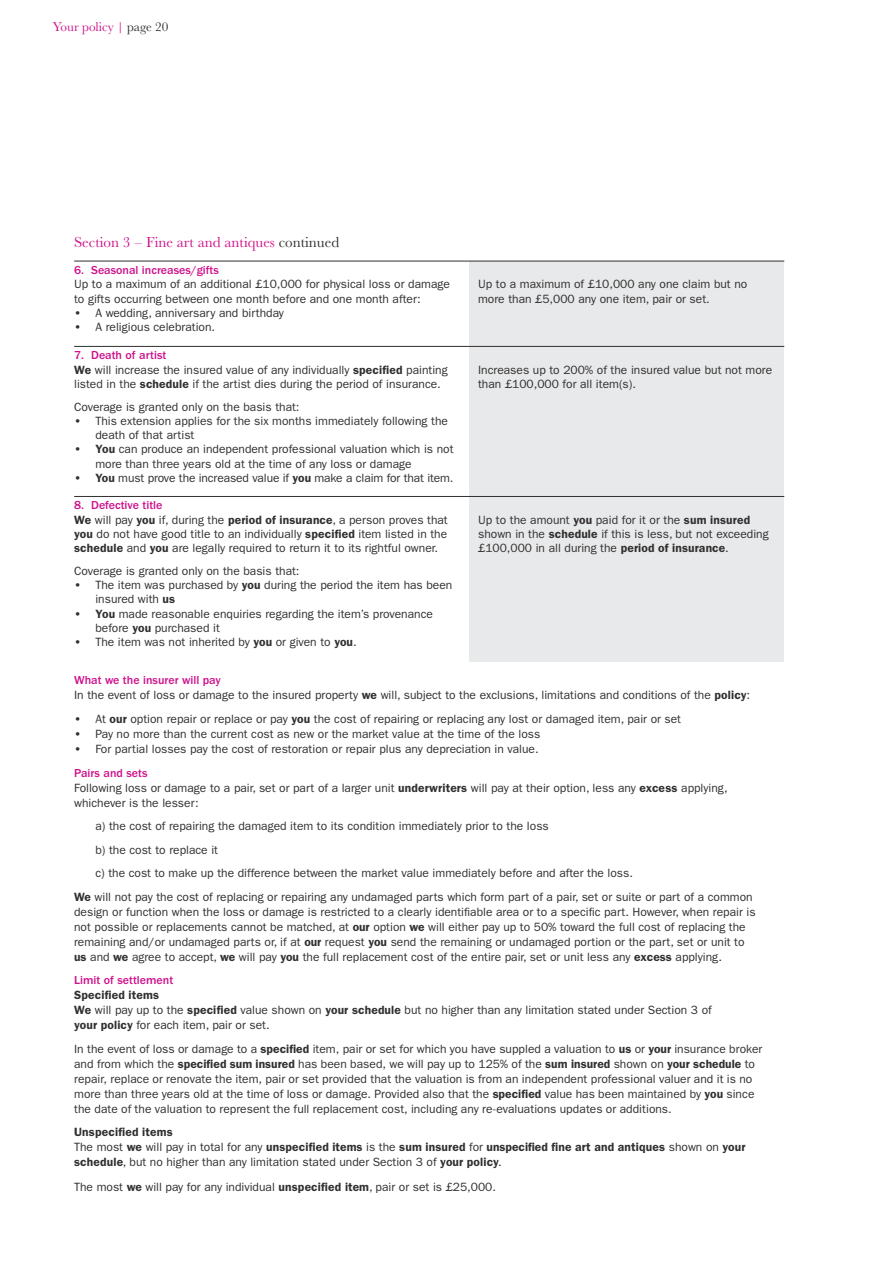
<style>
.page{position:relative;width:893px;height:1263px;background:#fff}
.page>*{position:absolute;margin:0;border:0;box-sizing:border-box;transform-origin:0 0}
._10_Heading_continue{font:15px "Baskerville URW";color:#ce118c}
.t1{font:13.2px "Baskerville URW";color:#ce118c}
._02_BODY{font:12px/14.2px "ITC Franklin Gothic Std";color:#312f30}
._02_BODY-2{font:600 12px/15px "ITC Franklin Gothic Std";letter-spacing:.015em;color:#312f30}
._03a_Table_head{font:500 12px "ITC Franklin Gothic Std";color:#ce118c}
._03_Head__pms_233{font:500 12px "ITC Franklin Gothic Std";color:#ce118c}
._02_BODY-3{font:500 12px "ITC Franklin Gothic Std";color:#ce118c}
.s1{color:#312f30}
.s2{font-weight:600}
.s3{font-weight:400}
</style>
<div class="page">
<div style="left:470px;top:261px;width:314px;height:400px;background:#e8e9ea"></div>
<hr style="left:74px;top:261px;width:710px;height:1px;background:#312f30">
<hr style="left:74px;top:346px;width:710px;height:1px;background:#312f30">
<hr style="left:74px;top:496px;width:710px;height:1px;background:#312f30">
<p class="t1" style="left:53px;top:19px;width:117px">Your policy | <span class="s1">page 20</span></p>
<p class="_10_Heading_continue" style="left:74px;top:234px;width:267px">Section 3 – Fine art and antiques <span class="s1">continued</span></p>
<p class="_03a_Table_head" style="left:74px;top:263px;width:146px">6. Seasonal increases/gifts</p>
<p class="_02_BODY" style="left:74px;top:277px;width:377px">Up to a maximum of an additional £10,000 for physical loss or damage to gifts occurring between one month before and one month after:</p>
<p class="_02_BODY" style="left:74px;top:306px;width:211px"><span class="s2">•</span> A wedding, anniversary and birthday</p>
<p class="_02_BODY" style="left:74px;top:320px;width:143px"><span class="s2">•</span> A religious celebration.</p>
<p class="_03a_Table_head" style="left:74px;top:349px;width:94px">7. Death of artist</p>
<p class="_02_BODY" style="left:74px;top:362px;width:375px"><span class="s2">We</span> will increase the insured value of any individually <span class="s2">specified</span> painting listed in the <span class="s2">schedule</span> if the artist dies during the period of insurance.</p>
<p class="_02_BODY" style="left:74px;top:399px;width:227px">Coverage is granted only on the basis that:</p>
<p class="_02_BODY" style="left:95px;top:414px;width:354px;text-indent:-21px"><span class="s2">•</span> This extension applies for the six months immediately following the death of that artist</p>
<p class="_02_BODY" style="left:95px;top:442px;width:360px;text-indent:-21px"><span class="s2">• You</span> can produce an independent professional valuation which is not more than three years old at the time of any loss or damage</p>
<p class="_02_BODY" style="left:74px;top:471px;width:381px"><span class="s2">• You</span> must prove the increased value if <span class="s2">you</span> make a claim for that item.</p>
<p class="_03a_Table_head" style="left:74px;top:499px;width:90px">8. Defective title</p>
<p class="_02_BODY" style="left:74px;top:512px;width:375px;text-align:justify"><span class="s2">We</span> will pay <span class="s2">you</span> if, during the <span class="s2">period of insurance</span>, a person proves that <span class="s2">you</span> do not have good title to an individually <span class="s2">specified</span> item listed in the <span class="s2">schedule</span> and <span class="s2">you</span> are legally required to return it to its rightful owner.</p>
<p class="_02_BODY" style="left:74px;top:564px;width:227px">Coverage is granted only on the basis that:</p>
<p class="_02_BODY" style="left:95px;top:578px;width:358px;text-indent:-21px"><span class="s2">•</span> The item was purchased by <span class="s2">you</span> during the period the item has been insured with <span class="s2">us</span></p>
<p class="_02_BODY" style="left:95px;top:606px;width:339px;text-indent:-21px"><span class="s2">• You</span> made reasonable enquiries regarding the item’s provenance before <span class="s2">you</span> purchased it</p>
<p class="_02_BODY" style="left:74px;top:635px;width:284px"><span class="s2">•</span> The item was not inherited by <span class="s2">you</span> or given to <span class="s2">you</span>.</p>
<p class="_02_BODY" style="left:478px;top:277px;width:271px">Up to a maximum of £10,000 any one claim but no more than £5,000 any one item, pair or set.</p>
<p class="_02_BODY" style="left:478px;top:362px;width:296px">Increases up to 200% of the insured value but not more than £100,000 for all item(s).</p>
<p class="_02_BODY" style="left:478px;top:512px;width:292px">Up to the amount <span class="s2">you</span> paid for it or the <span class="s2">sum insured </span>shown in the <span class="s2">schedule</span> if this is less, but not exceeding £100,000 in all during the <span class="s2">period of insurance</span>.</p>
<p class="_03_Head__pms_233" style="left:74px;top:674px;width:148px">What we the insurer will pay</p>
<p class="_02_BODY" style="left:74px;top:688px;width:677px">In the event of loss or damage to the insured property <span class="s2">we</span> will, subject to the exclusions, limitations and conditions of the <span class="s2">policy</span>:</p>
<p class="_02_BODY" style="left:74px;top:712px;width:608px"><span class="s2">•</span> At <span class="s2">our</span> option repair or replace or pay <span class="s2">you</span> the cost of repairing or replacing any lost or damaged item, pair or set</p>
<p class="_02_BODY" style="left:74px;top:727px;width:468px"><span class="s2">•</span> Pay no more than the current cost as new or the market value at the time of the loss</p>
<p class="_02_BODY" style="left:74px;top:742px;width:466px"><span class="s2">•</span> For partial losses pay the cost of restoration or repair plus any depreciation in value.</p>
<p class="_03_Head__pms_233" style="left:74px;top:766px;width:75px">Pairs and sets</p>
<p class="_02_BODY" style="left:74px;top:780px;width:655px;line-height:15px">Following loss or damage to a pair, set or part of a larger unit <span class="s2">underwriters</span> will pay at their option, less any <span class="s2">excess</span> applying, whichever is the lesser:</p>
<p class="_02_BODY" style="left:95px;top:819px;width:455px">a) the cost of repairing the damaged item to its condition immediately prior to the loss</p>
<p class="_02_BODY" style="left:95px;top:842px;width:124px">b) the cost to replace it</p>
<p class="_02_BODY" style="left:95px;top:866px;width:539px">c) the cost to make up the difference between the market value immediately before and after the loss.</p>
<p class="_02_BODY" style="left:74px;top:889px;width:683px;line-height:15px"><span class="s2">We</span> will not pay the cost of replacing or repairing any undamaged parts which form part of a pair, set or suite or part of a common design or function when the loss or damage is restricted to a clearly identifiable area or to a specific part. However, when repair is not possible or replacements cannot be matched, at <span class="s2">our</span> option <span class="s2">we</span> will either pay up to 50% toward the full cost of replacing the remaining and/or undamaged parts or, if at <span class="s2">our</span> request <span class="s2">you</span> send the remaining or undamaged portion or the part, set or unit to <span class="s2">us</span> and <span class="s2">we</span> agree to accept, <span class="s2">we</span> will pay <span class="s2">you</span> the full replacement cost of the entire pair, set or unit less any <span class="s2">excess</span> applying.</p>
<p class="_02_BODY-3" style="left:74px;top:973px;width:101px">Limit of settlement</p>
<p class="_02_BODY" style="left:74px;top:987px;width:639px;line-height:15px"><span class="s2">Specified items<br>We</span> will pay up to the <span class="s2">specified</span> value shown on <span class="s2">your schedule</span> but no higher than any limitation stated under Section 3 of <span class="s2">your policy</span> for each item, pair or set.</p>
<p class="_02_BODY" style="left:74px;top:1041px;width:690px;line-height:15px">In the event of loss or damage to a <span class="s2">specified</span> item, pair or set for which you have suppled a valuation to <span class="s2">us</span> or <span class="s2">your</span> insurance broker and from which the <span class="s2">specified sum insured</span> has been based, we will pay up to 125% of the <span class="s2">sum insured</span> shown on <span class="s2">your schedule</span> to repair, replace or renovate the item, pair or set provided that the valuation is from an independent professional valuer and it is no more than three years old at the time of loss or damage. Provided also that the <span class="s2">specified</span> value has been maintained by <span class="s2">you</span> since the date of the valuation to represent the full replacement cost, including any re-evaluations updates or additions.</p>
<p class="_02_BODY-2" style="left:74px;top:1124px;width:673px">Unspecified items<br><span class="s3">The most</span> we <span class="s3">will pay in total for any</span> unspecified items <span class="s3">is the</span> sum insured <span class="s3">for</span> unspecified fine art and antiques <span class="s3">shown on</span> your schedule<span class="s3">, but no higher than any limitation stated under Section 3 of</span> your policy<span class="s3">.</span></p>
<p class="_02_BODY" style="left:74px;top:1180px;width:423px">The most <span class="s2">we</span> will pay for any individual <span class="s2">unspecified item</span>, pair or set is £25,000.</p>
</div>
